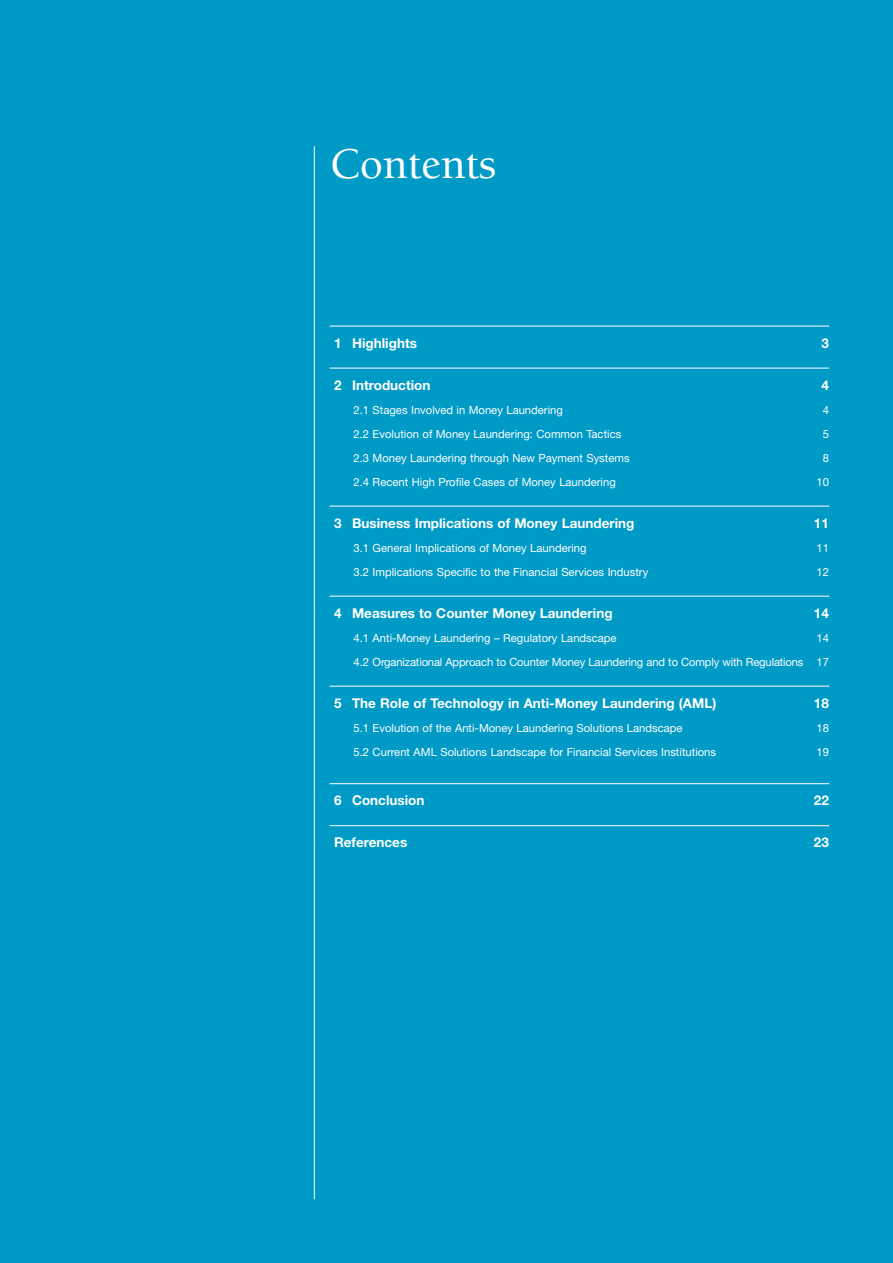
<style>
.page{position:relative;width:893px;height:1263px;background:#009ac7}
.page>*{position:absolute;margin:0;border:0;box-sizing:border-box;transform-origin:0 0}
.t1{font:500 45px "Berkeley Std";letter-spacing:-.01em;color:#fff}
.t2{font:700 13.5px "Helvetica Neue LT Std";color:#fff}
.t3{font:11.25px/24px "Helvetica Neue LT Std";color:#fff;text-align:right}
</style>
<div class="page">
<hr style="left:314px;top:146px;width:1px;height:1053px;background:#fff">
<hr style="left:330px;top:326px;width:499px;height:1px;background:#fff">
<hr style="left:330px;top:368px;width:499px;height:1px;background:#fff">
<hr style="left:330px;top:506px;width:499px;height:1px;background:#fff">
<hr style="left:330px;top:596px;width:499px;height:1px;background:#fff">
<hr style="left:330px;top:686px;width:499px;height:1px;background:#fff">
<hr style="left:330px;top:783px;width:499px;height:1px;background:#fff">
<hr style="left:330px;top:825px;width:499px;height:1px;background:#fff">
<h1 class="t1" style="left:330px;top:140px;width:168px">Contents</h1>
<p class="t2" style="left:334px;top:335px;width:84px">1 Highlights</p>
<p class="t2" style="left:821px;top:335px;width:9px">3</p>
<p class="t2" style="left:334px;top:377px;width:98px">2 Introduction</p>
<p class="t2" style="left:821px;top:377px;width:9px">4</p>
<p class="t3" style="left:354px;top:398px;width:211px">2.1 Stages Involved in Money Laundering</p>
<p class="t3" style="left:823px;top:398px;width:8px">4</p>
<p class="t3" style="left:354px;top:422px;width:269px">2.2 Evolution of Money Laundering: Common Tactics</p>
<p class="t3" style="left:823px;top:422px;width:8px">5</p>
<p class="t3" style="left:354px;top:446px;width:278px">2.3 Money Laundering through New Payment Systems</p>
<p class="t3" style="left:823px;top:446px;width:8px">8</p>
<p class="t3" style="left:354px;top:470px;width:264px">2.4 Recent High Profile Cases of Money Laundering</p>
<p class="t3" style="left:816px;top:470px;width:14px">10</p>
<p class="t2" style="left:334px;top:515px;width:302px">3 Business Implications of Money Laundering</p>
<p class="t2" style="left:814px;top:515px;width:17px">11</p>
<p class="t3" style="left:354px;top:536px;width:235px">3.1 General Implications of Money Laundering</p>
<p class="t3" style="left:816px;top:536px;width:14px">11</p>
<p class="t3" style="left:354px;top:560px;width:296px">3.2 Implications Specific to the Financial Services Industry</p>
<p class="t3" style="left:816px;top:560px;width:14px">12</p>
<p class="t2" style="left:334px;top:605px;width:280px">4 Measures to Counter Money Laundering</p>
<p class="t2" style="left:814px;top:605px;width:17px">14</p>
<p class="t3" style="left:354px;top:626px;width:265px">4.1 Anti-Money Laundering – Regulatory Landscape</p>
<p class="t3" style="left:354px;top:626px;width:477px">14<br>4.2 Organizational Approach to Counter Money Laundering and to Comply with Regulations 17</p>
<p class="t2" style="left:334px;top:695px;width:384px">5 The Role of Technology in Anti-Money Laundering (AML)</p>
<p class="t2" style="left:814px;top:695px;width:17px">18</p>
<p class="t3" style="left:354px;top:716px;width:330px">5.1 Evolution of the Anti-Money Laundering Solutions Landscape</p>
<p class="t3" style="left:816px;top:716px;width:14px">18</p>
<p class="t3" style="left:354px;top:740px;width:364px">5.2 Current AML Solutions Landscape for Financial Services Institutions</p>
<p class="t3" style="left:816px;top:740px;width:14px">19</p>
<p class="t2" style="left:334px;top:792px;width:92px">6 Conclusion</p>
<p class="t2" style="left:814px;top:792px;width:17px">22</p>
<p class="t2" style="left:334px;top:834px;width:75px">References</p>
<p class="t2" style="left:814px;top:834px;width:17px">23</p>
</div>
